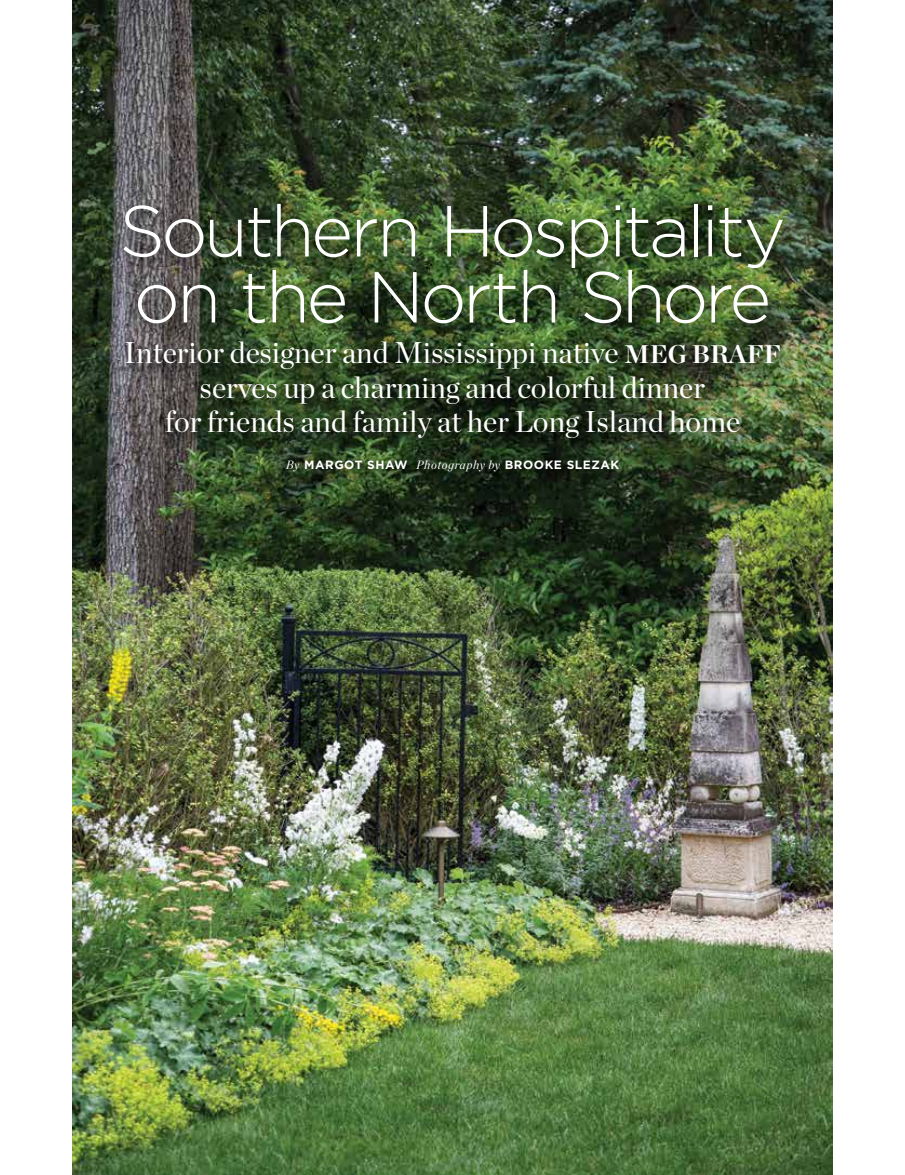
<style>
.page{position:relative;width:905px;height:1175px;background:#fff}
.page>*{position:absolute;margin:0;border:0;box-sizing:border-box;transform-origin:0 0}
.t1{font:300 72px/66px "Gotham";letter-spacing:-.05em;color:#fff}
.t2{font:30px/34.5px "Chronicle Display";color:#fff;text-align:center}
.t3{font:700 12px "Gotham";letter-spacing:.045em;color:#fff}
.s1{font-weight:700;font-size:25.5px}
.s2{font-family:"Chronicle Display";font-weight:400;font-style:italic}
</style>
<div class="page">
<img style="left:72px;top:0;width:760px;height:1174px">
<div style="left:118px;top:197px;width:683px;height:145px;background:#000;opacity:.7"></div>
<img style="left:121px;top:335px;width:677px;height:153px">
<h1 class="t1" style="left:119px;top:196px;width:668px">Southern Hospitality on the North Shore</h1>
<p class="t2" style="left:124px;top:333px;width:658px">Interior designer and Mississippi native <span class="s1">MEG BRAFF </span>serves up a charming and colorful dinner<br>for friends and family at her Long Island home</p>
<p class="t3" style="left:286px;top:456px;width:335px"><span class="s2">By</span> MARGOT SHAW <span class="s2">Photography by</span> BROOKE SLEZAK</p>
</div>
